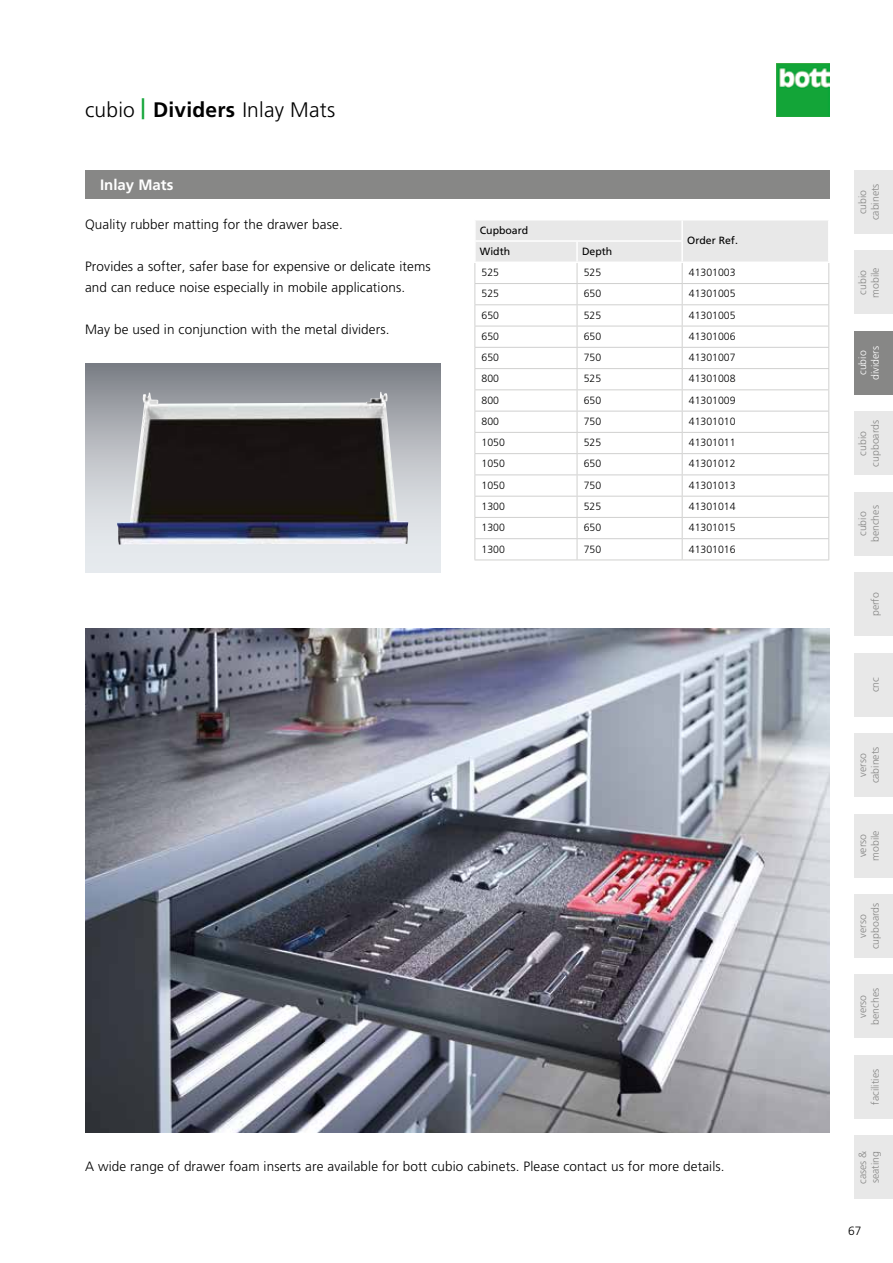
<style>
.page{position:relative;width:893px;height:1263px;background:#fff}
.page>*{position:absolute;margin:0;border:0;box-sizing:border-box;transform-origin:0 0}
.t1{font:300 21px "Frutiger LT Pro";letter-spacing:.01em;color:#000}
.t2{font:700 21px "Frutiger LT Pro";color:#12a537}
.t3{font:700 15px "Frutiger LT Pro";color:#fff}
.t4{font:300 13.5px/21px "Frutiger LT Pro";letter-spacing:.01em;color:#000}
.t5{font:300 12px "Frutiger LT Pro";color:#000}
.t6{font:300 10.5px "Frutiger LT Pro";color:#000}
.t7{font:300 10.5px/12.6px "Frutiger LT Pro";color:#878786;text-align:center}
.t8{font:10.5px "Frutiger LT Pro";color:#000}
.t9{font:300 10.5px/12.6px "Frutiger LT Pro";color:#fff;text-align:center}
.s1{font-weight:700}
</style>
<div class="page">
<img style="left:776px;top:64px;width:53px;height:53px">
<div style="left:85px;top:170px;width:744px;height:28px;background:#878786"></div>
<div style="left:855px;top:170px;width:38px;height:64px;background:#e8e8e8"></div>
<div style="left:855px;top:251px;width:38px;height:63px;background:#e8e8e8"></div>
<div style="left:855px;top:411px;width:38px;height:64px;background:#e8e8e8"></div>
<div style="left:855px;top:492px;width:38px;height:64px;background:#e8e8e8"></div>
<div style="left:855px;top:572px;width:38px;height:64px;background:#e8e8e8"></div>
<div style="left:855px;top:653px;width:38px;height:63px;background:#e8e8e8"></div>
<div style="left:855px;top:733px;width:38px;height:64px;background:#e8e8e8"></div>
<div style="left:855px;top:814px;width:38px;height:63px;background:#e8e8e8"></div>
<div style="left:855px;top:894px;width:38px;height:64px;background:#e8e8e8"></div>
<div style="left:855px;top:974px;width:38px;height:64px;background:#e8e8e8"></div>
<div style="left:855px;top:1055px;width:38px;height:64px;background:#e8e8e8"></div>
<div style="left:855px;top:1135px;width:38px;height:64px;background:#e8e8e8"></div>
<div style="left:855px;top:331px;width:38px;height:64px;background:#878786"></div>
<div style="left:85px;top:171px;width:744px;height:28px;background:#878786"></div>
<svg style="left:85px;top:364px;width:355px;height:209px;background:#b9bcc2"></svg>
<img style="left:117px;top:392px;width:291px;height:153px">
<hr style="left:474px;top:560px;width:103px;height:1px;background:#d0d0cf">
<hr style="left:577px;top:560px;width:105px;height:1px;background:#d0d0cf">
<hr style="left:682px;top:560px;width:147px;height:1px;background:#d0d0cf">
<svg style="left:474px;top:220px;width:355px;height:340px"></svg>
<hr style="left:474px;top:261px;width:103px;height:2px;background:#fff">
<hr style="left:577px;top:261px;width:105px;height:2px;background:#fff">
<img style="left:85px;top:628px;width:744px;height:504px">
<h1 class="t2" style="left:141px;top:94px;width:6px">|</h1>
<h1 class="t1" style="left:85px;top:97px;width:252px">cubio <span class="s1">Dividers</span> Inlay Mats</h1>
<p class="t3" style="left:100px;top:176px;width:75px">Inlay Mats</p>
<p class="t4" style="left:85px;top:214px;width:259px">Quality rubber matting for the drawer base.</p>
<p class="t4" style="left:85px;top:256px;width:347px">Provides a softer, safer base for expensive or delicate items and can reduce noise especially in mobile applications.</p>
<p class="t4" style="left:85px;top:319px;width:306px">May be used in conjunction with the metal dividers.</p>
<p class="t8" style="left:480px;top:224px;width:50px">Cupboard</p>
<p class="t8" style="left:687px;top:234px;width:52px">Order Ref.</p>
<p class="t8" style="left:480px;top:245px;width:32px">Width</p>
<p class="t8" style="left:582px;top:245px;width:32px">Depth</p>
<p class="t6" style="left:482px;top:267px;width:19px">525</p>
<p class="t6" style="left:584px;top:267px;width:19px">525</p>
<p class="t6" style="left:689px;top:267px;width:48px">41301003</p>
<p class="t6" style="left:482px;top:288px;width:19px">525</p>
<p class="t6" style="left:584px;top:288px;width:19px">650</p>
<p class="t6" style="left:689px;top:288px;width:48px">41301005</p>
<p class="t6" style="left:482px;top:309px;width:19px">650</p>
<p class="t6" style="left:584px;top:309px;width:19px">525</p>
<p class="t6" style="left:689px;top:309px;width:48px">41301005</p>
<p class="t6" style="left:482px;top:330px;width:19px">650</p>
<p class="t6" style="left:584px;top:330px;width:19px">650</p>
<p class="t6" style="left:689px;top:330px;width:48px">41301006</p>
<p class="t6" style="left:482px;top:351px;width:19px">650</p>
<p class="t6" style="left:584px;top:351px;width:19px">750</p>
<p class="t6" style="left:689px;top:351px;width:48px">41301007</p>
<p class="t6" style="left:482px;top:373px;width:19px">800</p>
<p class="t6" style="left:584px;top:373px;width:19px">525</p>
<p class="t6" style="left:689px;top:373px;width:48px">41301008</p>
<p class="t6" style="left:482px;top:394px;width:19px">800</p>
<p class="t6" style="left:584px;top:394px;width:19px">650</p>
<p class="t6" style="left:689px;top:394px;width:48px">41301009</p>
<p class="t6" style="left:482px;top:415px;width:19px">800</p>
<p class="t6" style="left:584px;top:415px;width:19px">750</p>
<p class="t6" style="left:689px;top:415px;width:48px">41301010</p>
<p class="t6" style="left:482px;top:436px;width:25px">1050</p>
<p class="t6" style="left:584px;top:436px;width:19px">525</p>
<p class="t6" style="left:689px;top:436px;width:48px">41301011</p>
<p class="t6" style="left:482px;top:458px;width:25px">1050</p>
<p class="t6" style="left:584px;top:458px;width:19px">650</p>
<p class="t6" style="left:689px;top:458px;width:48px">41301012</p>
<p class="t6" style="left:482px;top:479px;width:25px">1050</p>
<p class="t6" style="left:584px;top:479px;width:19px">750</p>
<p class="t6" style="left:689px;top:479px;width:48px">41301013</p>
<p class="t6" style="left:482px;top:500px;width:25px">1300</p>
<p class="t6" style="left:584px;top:500px;width:19px">525</p>
<p class="t6" style="left:689px;top:500px;width:48px">41301014</p>
<p class="t6" style="left:482px;top:521px;width:25px">1300</p>
<p class="t6" style="left:584px;top:521px;width:19px">650</p>
<p class="t6" style="left:689px;top:521px;width:48px">41301015</p>
<p class="t6" style="left:482px;top:543px;width:25px">1300</p>
<p class="t6" style="left:584px;top:543px;width:19px">750</p>
<p class="t6" style="left:689px;top:543px;width:48px">41301016</p>
<p class="t4" style="left:85px;top:1156px;width:641px">A wide range of drawer foam inserts are available for bott cubio cabinets. Please contact us for more details.</p>
<p class="t7" style="left:856px;top:220px;width:38px;rotate:-90deg">cubio cabinets</p>
<p class="t7" style="left:856px;top:298px;width:32px;text-align:left;rotate:-90deg">cubio mobile</p>
<p class="t9" style="left:856px;top:380px;width:35px;rotate:-90deg">cubio dividers</p>
<p class="t7" style="left:856px;top:467px;width:48px;rotate:-90deg">cubio cupboards</p>
<p class="t7" style="left:856px;top:542px;width:38px;rotate:-90deg">cubio benches</p>
<p class="t7" style="left:869px;top:616px;width:25px;rotate:-90deg">perfo</p>
<p class="t7" style="left:869px;top:692px;width:17px;rotate:-90deg">cnc</p>
<p class="t7" style="left:856px;top:783px;width:38px;rotate:-90deg">verso cabinets</p>
<p class="t7" style="left:856px;top:861px;width:32px;rotate:-90deg">verso mobile</p>
<p class="t7" style="left:856px;top:949px;width:48px;rotate:-90deg">verso cupboards</p>
<p class="t7" style="left:856px;top:1025px;width:38px;rotate:-90deg">verso benches</p>
<p class="t7" style="left:869px;top:1105px;width:37px;rotate:-90deg">facilities</p>
<p class="t7" style="left:856px;top:1184px;width:35px;text-align:left;rotate:-90deg">cases &amp; seating</p>
<p class="t5" style="left:848px;top:1224px;width:15px">67</p>
</div>
